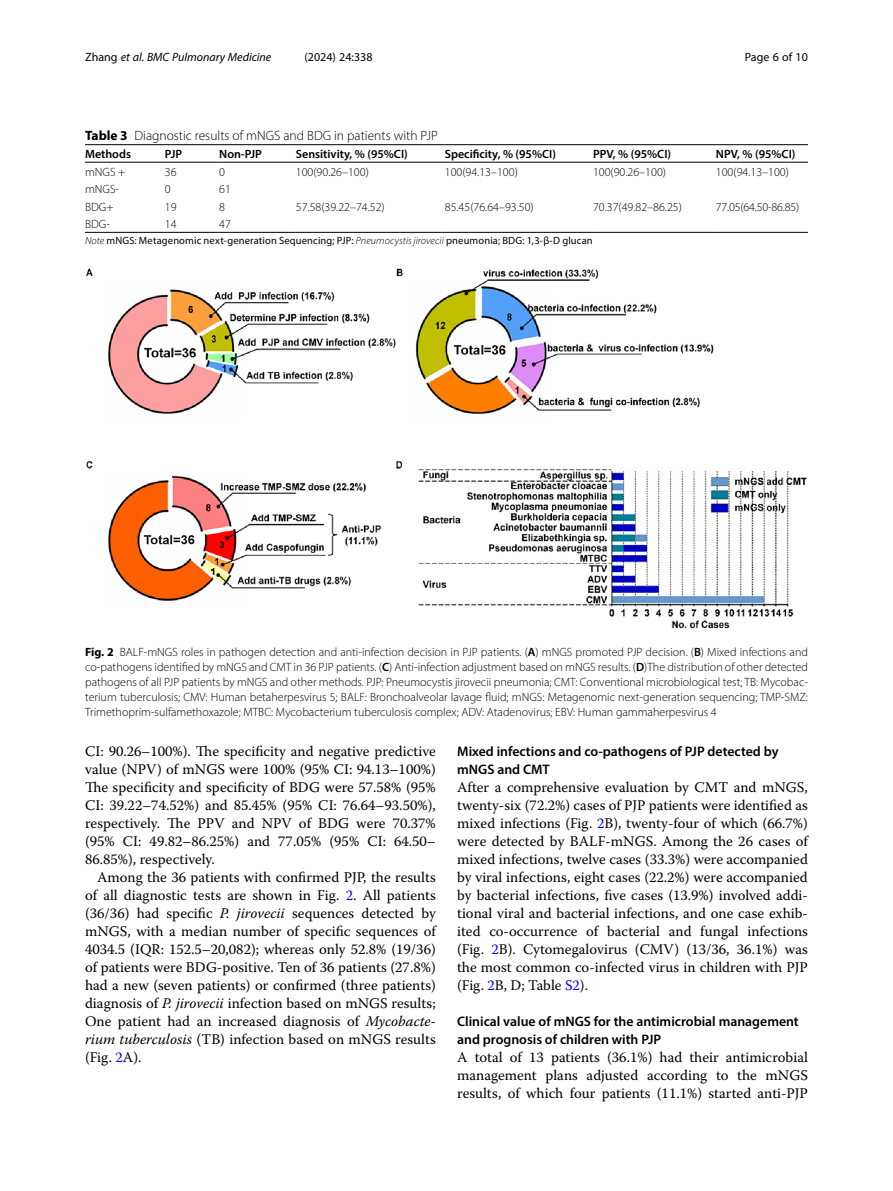
<style>
.page{position:relative;width:893px;height:1191px;background:#fff}
.page>*{position:absolute;margin:0;border:0;box-sizing:border-box;transform-origin:0 0}
.Body_Text{font:14.7px/18px "Warnock Pro";color:#000;text-align:justify}
.Body_Text_Indent{font:14.7px/18px "Warnock Pro";color:#000;text-align:justify}
.Head_2{font:600 13.8px/18px "Myriad Pro";color:#000}
.Table_Caption{font:300 13.5px "Myriad Pro";color:#000}
.Figure_Caption{font:300 12px/15px "Myriad Pro";color:#000;text-align:justify}
.Table_Body{font:300 12px "Myriad Pro";color:#000}
.Table_Head{font:600 12px "Myriad Pro";color:#000}
.t1{font:italic 12px "Myriad Pro";color:#000}
.t2{font:12px "Myriad Pro";color:#000}
.Table_Footnote{font:10.5px "Myriad Pro";letter-spacing:.015em;color:#000}
.s1{font-style:normal}
.s2{font-weight:700}
.s3{font-weight:300;font-style:italic}
.s4{font-weight:600}
.s5{color:#00f}
.s6{font-style:italic}
</style>
<div class="page">
<hr style="left:296px;top:232px;width:149px;height:1px;background:#000">
<hr style="left:445px;top:232px;width:148px;height:1px;background:#000">
<hr style="left:593px;top:232px;width:123px;height:1px;background:#000">
<hr style="left:716px;top:232px;width:92px;height:1px;background:#000">
<hr style="left:85px;top:162px;width:80px;height:1px;background:#000">
<hr style="left:165px;top:144px;width:54px;height:1px;background:#000">
<hr style="left:165px;top:162px;width:54px;height:1px;background:#000">
<hr style="left:219px;top:144px;width:77px;height:1px;background:#000">
<hr style="left:219px;top:162px;width:77px;height:1px;background:#000">
<hr style="left:296px;top:144px;width:149px;height:1px;background:#000">
<hr style="left:296px;top:162px;width:149px;height:1px;background:#000">
<hr style="left:445px;top:144px;width:148px;height:1px;background:#000">
<hr style="left:445px;top:162px;width:148px;height:1px;background:#000">
<hr style="left:593px;top:144px;width:123px;height:1px;background:#000">
<hr style="left:593px;top:162px;width:123px;height:1px;background:#000">
<hr style="left:716px;top:144px;width:92px;height:1px;background:#000">
<hr style="left:716px;top:162px;width:92px;height:1px;background:#000">
<hr style="left:165px;top:232px;width:54px;height:1px;background:#000">
<hr style="left:219px;top:232px;width:77px;height:1px;background:#000">
<hr style="left:85px;top:232px;width:80px;height:1px;background:#000">
<hr style="left:85px;top:144px;width:80px;height:1px;background:#000">
<img style="left:85px;top:268px;width:723px;height:360px">
<p class="t1" style="left:85px;top:50px;width:188px"><span class="s1">Zhang</span> et al. BMC Pulmonary Medicine</p>
<p class="t2" style="left:305px;top:50px;width:70px">(2024) 24:338</p>
<p class="t2" style="left:745px;top:50px;width:65px">Page 6 of 10</p>
<p class="Table_Caption" style="left:85px;top:128px;width:354px"><span class="s2">Table 3</span> Diagnostic results of mNGS and BDG in patients with PJP</p>
<p class="Table_Head" style="left:85px;top:146px;width:47px">Methods</p>
<p class="Table_Head" style="left:165px;top:146px;width:19px">PJP</p>
<p class="Table_Head" style="left:219px;top:146px;width:44px">Non-PJP</p>
<p class="Table_Head" style="left:296px;top:146px;width:113px">Sensitivity, % (95%CI)</p>
<p class="Table_Head" style="left:445px;top:146px;width:113px">Specificity, % (95%CI)</p>
<p class="Table_Head" style="left:593px;top:146px;width:80px">PPV, % (95%CI)</p>
<p class="Table_Head" style="left:716px;top:146px;width:81px">NPV, % (95%CI)</p>
<p class="Table_Body" style="left:85px;top:164px;width:42px">mNGS +</p>
<p class="Table_Body" style="left:165px;top:164px;width:13px">36</p>
<p class="Table_Body" style="left:219px;top:164px;width:7px">0</p>
<p class="Table_Body" style="left:296px;top:164px;width:75px">100(90.26–100)</p>
<p class="Table_Body" style="left:445px;top:164px;width:75px">100(94.13–100)</p>
<p class="Table_Body" style="left:593px;top:164px;width:75px">100(90.26–100)</p>
<p class="Table_Body" style="left:716px;top:164px;width:75px">100(94.13–100)</p>
<p class="Table_Body" style="left:85px;top:182px;width:36px">mNGS-</p>
<p class="Table_Body" style="left:165px;top:182px;width:7px">0</p>
<p class="Table_Body" style="left:219px;top:182px;width:13px">61</p>
<p class="Table_Body" style="left:85px;top:199px;width:30px">BDG+</p>
<p class="Table_Body" style="left:165px;top:199px;width:13px">19</p>
<p class="Table_Body" style="left:219px;top:199px;width:7px">8</p>
<p class="Table_Body" style="left:296px;top:199px;width:90px">57.58(39.22–74.52)</p>
<p class="Table_Body" style="left:445px;top:199px;width:90px">85.45(76.64–93.50)</p>
<p class="Table_Body" style="left:593px;top:199px;width:90px">70.37(49.82–86.25)</p>
<p class="Table_Body" style="left:716px;top:199px;width:85px">77.05(64.50-86.85)</p>
<p class="Table_Body" style="left:85px;top:217px;width:26px">BDG-</p>
<p class="Table_Body" style="left:165px;top:217px;width:13px">14</p>
<p class="Table_Body" style="left:219px;top:217px;width:13px">47</p>
<p class="Table_Footnote" style="left:85px;top:234px;width:509px"><span class="s3">Note</span> mNGS: Metagenomic next-generation Sequencing; PJP: <span class="s3">Pneumocystis jirovecii</span> pneumonia; BDG: 1,3-β-D glucan</p>
<p class="Figure_Caption" style="left:85px;top:644px;width:724px"><span class="s2">Fig. 2</span> BALF-mNGS roles in pathogen detection and anti-infection decision in PJP patients. (<span class="s4">A</span>) mNGS promoted PJP decision. (<span class="s4">B</span>) Mixed infections and co-pathogens identified by mNGS and CMT in 36 PJP patients. (<span class="s4">C</span>) Anti-infection adjustment based on mNGS results. (<span class="s4">D</span>)The distribution of other detected pathogens of all PJP patients by mNGS and other methods. PJP: Pneumocystis jirovecii pneumonia; CMT: Conventional microbiological test; TB: Mycobac&shy;terium tuberculosis; CMV: Human betaherpesvirus 5; BALF: Bronchoalveolar lavage fluid; mNGS: Metagenomic next-generation sequencing; TMP-SMZ:<br>Trimethoprim-sulfamethoxazole; MTBC: Mycobacterium tuberculosis complex; ADV: Atadenovirus; EBV: Human gammaherpesvirus 4</p>
<p class="Body_Text" style="left:85px;top:742px;width:352px">CI: 90.26–100%). The specificity and negative predictive value (NPV) of mNGS were 100% (95% CI: 94.13–100%)<br>The specificity and specificity of BDG were 57.58% (95% CI: 39.22–74.52%) and 85.45% (95% CI: 76.64–93.50%), respectively. The PPV and NPV of BDG were 70.37% (95% CI: 49.82–86.25%) and 77.05% (95% CI: 64.50– 86.85%), respectively.</p>
<p class="Body_Text_Indent" style="left:85px;top:868px;width:352px;text-indent:12px">Among the 36 patients with confirmed PJP, the results of all diagnostic tests are shown in Fig. <span class="s5">2</span>. All patients (36/36) had specific <span class="s6">P. jirovecii</span> sequences detected by mNGS, with a median number of specific sequences of 4034.5 (IQR: 152.5–20,082); whereas only 52.8% (19/36) of patients were BDG-positive. Ten of 36 patients (27.8%) had a new (seven patients) or confirmed (three patients) diagnosis of <span class="s6">P. jirovecii</span> infection based on mNGS results; One patient had an increased diagnosis of <span class="s6">Mycobacte&shy;rium tuberculosis</span> (TB) infection based on mNGS results (Fig. <span class="s5">2</span>A).</p>
<p class="Head_2" style="left:457px;top:742px;width:323px">Mixed infections and co-pathogens of PJP detected by mNGS and CMT</p>
<p class="Body_Text" style="left:457px;top:778px;width:352px">After a comprehensive evaluation by CMT and mNGS, twenty-six (72.2%) cases of PJP patients were identified as mixed infections (Fig. <span class="s5">2</span>B), twenty-four of which (66.7%) were detected by BALF-mNGS. Among the 26 cases of mixed infections, twelve cases (33.3%) were accompanied by viral infections, eight cases (22.2%) were accompanied by bacterial infections, five cases (13.9%) involved addi&shy;tional viral and bacterial infections, and one case exhib&shy;ited co-occurrence of bacterial and fungal infections (Fig. <span class="s5">2</span>B). Cytomegalovirus (CMV) (13/36, 36.1%) was the most common co-infected virus in children with PJP (Fig. <span class="s5">2</span>B, D; Table <span class="s5">S2</span>).</p>
<p class="Head_2" style="left:457px;top:1012px;width:343px">Clinical value of mNGS for the antimicrobial management and prognosis of children with PJP</p>
<p class="Body_Text" style="left:457px;top:1048px;width:352px">A total of 13 patients (36.1%) had their antimicrobial management plans adjusted according to the mNGS results, of which four patients (11.1%) started anti-PJP</p>
</div>
